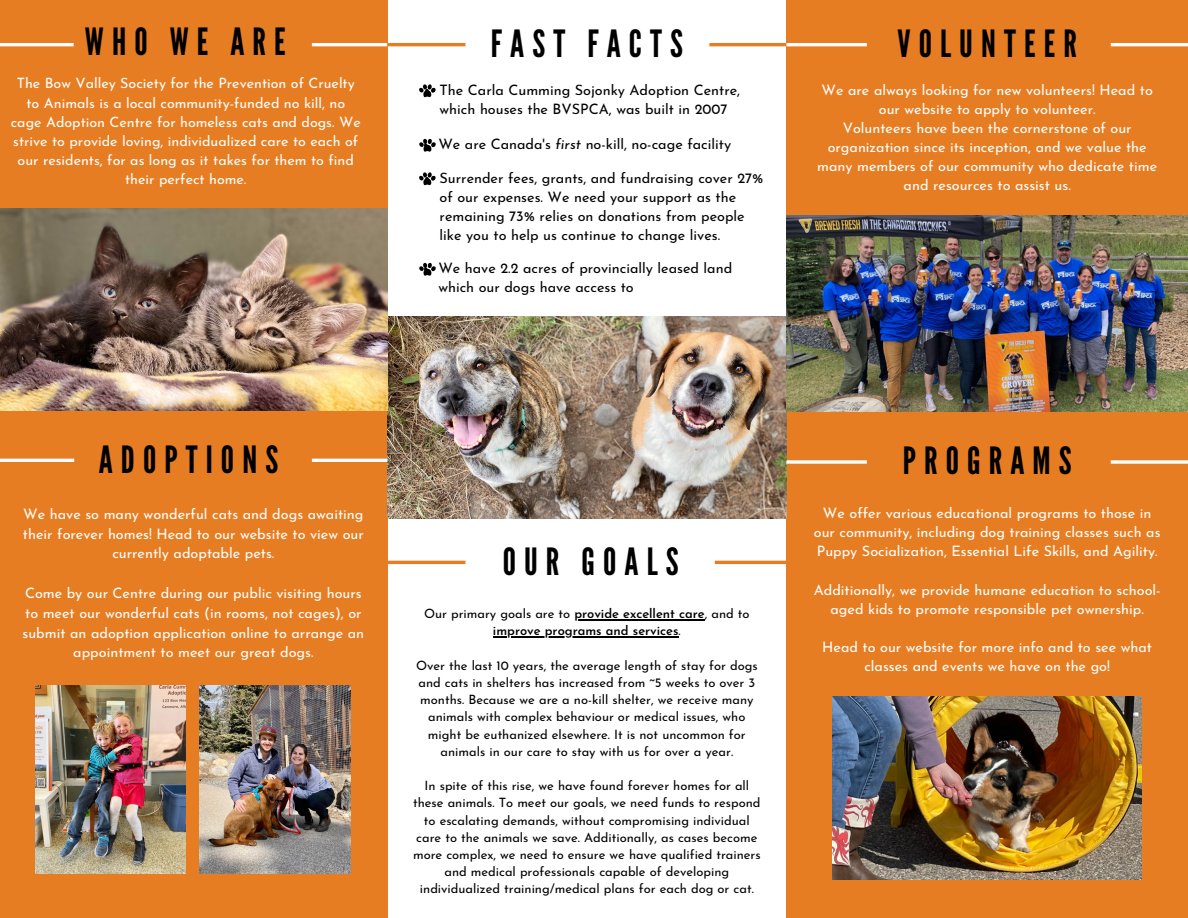
<style>
.page{position:relative;width:1188px;height:918px;background:#fff}
.page>*{position:absolute;margin:0;border:0;box-sizing:border-box;transform-origin:0 0}
.t1{font:37.5px "League Gothic";letter-spacing:.215em;color:#000}
.t2{font:14.4px/19.2px "Josefin Sans";color:#fff;text-align:center}
.t3{font:14.4px/19.2px "Josefin Sans";color:#000}
.t4{font:14.25px/19.2px "Josefin Sans";color:#fff;text-align:center}
.t5{font:12.9px/17.2px "Josefin Sans";color:#000;text-align:center}
.t6{font:600 12.9px "Josefin Sans";color:#000}
.s1{font-style:italic}
.s2{font-weight:600}
.s3{font-weight:400}
</style>
<div class="page">
<div style="left:0;top:0;width:387px;height:918px;background:#e77d22"></div>
<div style="left:786px;top:0;width:402px;height:918px;background:#e77d22"></div>
<hr style="left:312px;top:43px;width:75px;height:3px;background:#fff">
<hr style="left:0;top:43px;width:74px;height:3px;background:#fff">
<img style="left:387px;top:317px;width:400px;height:201px">
<hr style="left:312px;top:459px;width:75px;height:3px;background:#fff">
<hr style="left:0;top:459px;width:74px;height:3px;background:#fff">
<img style="left:35px;top:686px;width:151px;height:188px">
<img style="left:199px;top:686px;width:151px;height:188px">
<hr style="left:715px;top:561px;width:71px;height:3px;background:#e77d22">
<hr style="left:387px;top:561px;width:78px;height:3px;background:#e77d22">
<img style="left:0;top:209px;width:387px;height:201px">
<hr style="left:709px;top:43px;width:77px;height:3px;background:#e77d22">
<hr style="left:387px;top:43px;width:78px;height:3px;background:#e77d22">
<hr style="left:1111px;top:43px;width:77px;height:3px;background:#fff">
<hr style="left:786px;top:43px;width:81px;height:3px;background:#fff">
<svg style="left:419px;top:84px;width:17px;height:13px"></svg>
<svg style="left:419px;top:172px;width:17px;height:13px"></svg>
<svg style="left:419px;top:138px;width:17px;height:14px"></svg>
<img style="left:786px;top:215px;width:402px;height:196px">
<svg style="left:1111px;top:460px;width:77px;height:4px"></svg>
<svg style="left:786px;top:460px;width:81px;height:4px"></svg>
<img style="left:833px;top:696px;width:309px;height:184px">
<hr style="left:574px;top:619px;width:131px;height:1px;background:#000">
<hr style="left:493px;top:636px;width:186px;height:1px;background:#000">
<svg style="left:419px;top:262px;width:17px;height:14px"></svg>
<h1 class="t1" style="left:85px;top:20px;width:202px">WHO WE ARE</h1>
<p class="t4" style="left:11px;top:75px;width:351px">The Bow Valley Society for the Prevention of Cruelty to Animals is a local community-funded no kill, no cage Adoption Centre for homeless cats and dogs. We strive to provide loving, individualized care to each of our residents, for as long as it takes for them to find their perfect home.</p>
<p class="t1" style="left:491px;top:22px;width:194px">FAST FACTS</p>
<h1 class="t1" style="left:897px;top:22px;width:181px">VOLUNTEER</h1>
<p class="t3" style="left:440px;top:81px;width:302px">The Carla Cumming Sojonky Adoption Centre, which houses the BVSPCA, was built in 2007</p>
<p class="t2" style="left:817px;top:81px;width:341px">We are always looking for new volunteers! Head to our website to apply to volunteer.<br>Volunteers have been the cornerstone of our organization since its inception, and we value the many members of our community who dedicate time and resources to assist us.</p>
<p class="t3" style="left:438px;top:136px;width:294px">We are Canada's <span class="s1">first</span> no-kill, no-cage facility</p>
<p class="t3" style="left:440px;top:169px;width:325px">Surrender fees, grants, and fundraising cover 27% of our expenses. We need your support as the remaining 73% relies on donations from people like you to help us continue to change lives.</p>
<p class="t3" style="left:438px;top:260px;width:295px">We have 2.2 acres of provincially leased land which our dogs have access to</p>
<p class="t1" style="left:99px;top:438px;width:181px">ADOPTIONS</p>
<h1 class="t2" style="left:23px;top:505px;width:342px;line-height:19.8px">We have so many wonderful cats and dogs awaiting their forever homes! Head to our website to view our currently adoptable pets.</h1>
<p class="t2" style="left:23px;top:584px;width:343px;line-height:19.8px">Come by our Centre during our public visiting hours to meet our wonderful cats (in rooms, not cages), or submit an adoption application online to arrange an appointment to meet our great dogs.</p>
<h2 class="t1" style="left:503px;top:540px;width:178px">OUR GOALS</h2>
<h2 class="t5" style="left:424px;top:606px;width:327px">Our primary goals are to <span class="s2">provide excellent care</span>, and to</h2>
<h1 class="t6" style="left:493px;top:626px;width:189px">improve programs and services<span class="s3">.</span></h1>
<h1 class="t5" style="left:416px;top:658px;width:343px;text-align:left">Over the last 10 years, the average length of stay for dogs and cats in shelters has increased from ~5 weeks to over 3 months. Because we are a no-kill shelter, we receive many</h1>
<h2 class="t5" style="left:428px;top:709px;width:319px">animals with complex behaviour or medical issues, who might be euthanized elsewhere. It is not uncommon for animals in our care to stay with us for over a year.</h2>
<h2 class="t5" style="left:413px;top:778px;width:349px">In spite of this rise, we have found forever homes for all these animals. To meet our goals, we need funds to respond to escalating demands, without compromising individual</h2>
<h2 class="t5" style="left:413px;top:830px;width:349px">care to the animals we save. Additionally, as cases become more complex, we need to ensure we have qualified trainers and medical professionals capable of developing individualized training/medical plans for each dog or cat.</h2>
<p class="t1" style="left:903px;top:439px;width:171px">PROGRAMS</p>
<p class="t2" style="left:814px;top:505px;width:348px">We offer various educational programs to those in our community, including dog training classes such as<br>Puppy Socialization, Essential Life Skills, and Agility.</p>
<p class="t2" style="left:814px;top:581px;width:348px">Additionally, we provide humane education to school&shy;aged kids to promote responsible pet ownership.</p>
<h1 class="t2" style="left:822px;top:639px;width:331px">Head to our website for more info and to see what classes and events we have on the go!</h1>
</div>
